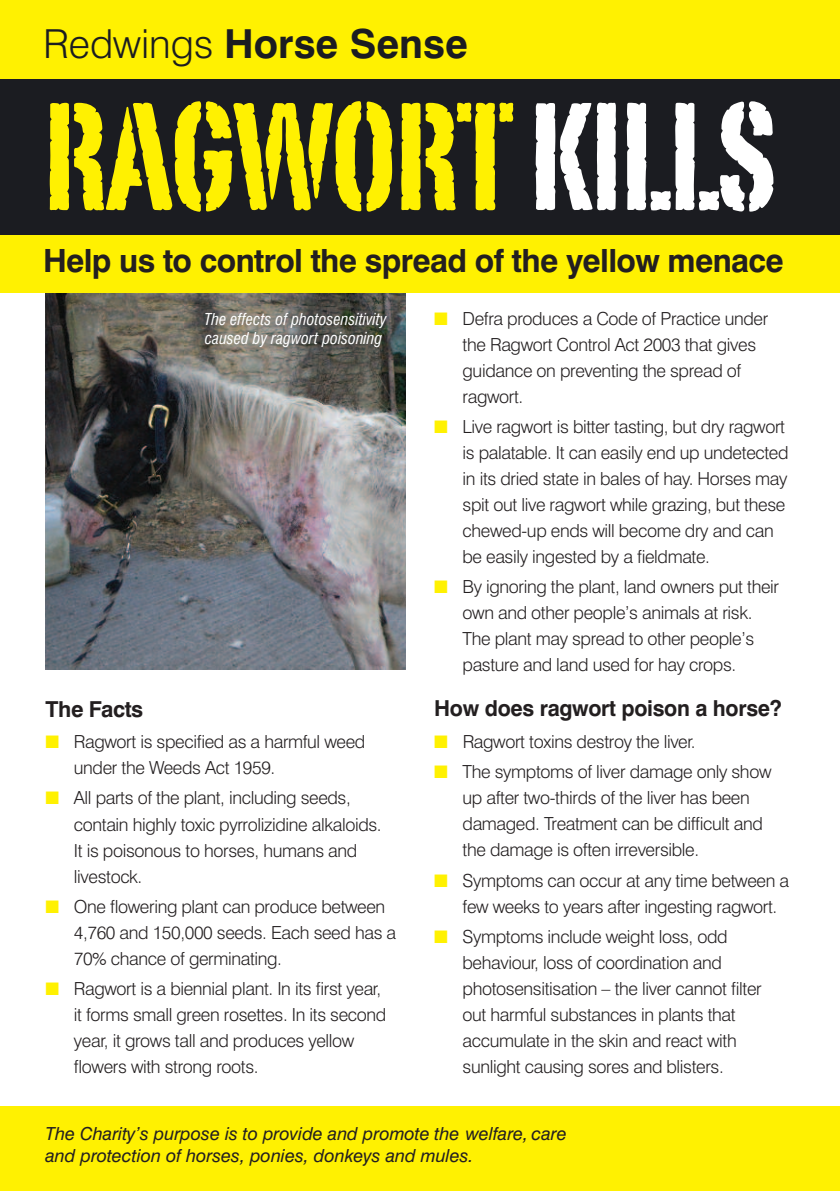
<style>
.page{position:relative;width:840px;height:1191px;background:#fff}
.page>*{position:absolute;margin:0;border:0;box-sizing:border-box;transform-origin:0 0}
.t1{font:150px "Portago ITCTT";letter-spacing:-.015em;color:#fff101}
.t2{font:700 40px "Swiss 721 BT";color:#1b1c21}
.t3{font:700 32px "Swiss 721 BT";letter-spacing:-.02em;color:#231f20}
.t4{font:700 22px "Swiss 721 BT";letter-spacing:-.015em;color:#231f20}
.t5{font:300 18px/26px "Swiss 721 BT";letter-spacing:-.02em;color:#231f20}
.t6{font:italic 18px/22px "Swiss 721 BT";color:#231f20}
.t7{font:italic condensed 16px/19.2px "Swiss 721 BT";color:#fff}
.s1{font-weight:300}
.s2{color:#fff}
.s3{color:#fff101}
</style>
<div class="page">
<div style="left:0;top:1106px;width:839px;height:85px;background:#fff101"></div>
<img style="left:46px;top:292px;width:359px;height:377px">
<div style="left:0;top:0;width:839px;height:292px;background:#fff101"></div>
<div style="left:0;top:79px;width:839px;height:156px;background:#1b1c21"></div>
<h2 class="t2" style="left:43px;top:29px;width:426px"><span class="s1">Redwings</span> Horse Sense</h2>
<h1 class="t1" style="left:43px;top:63px;width:734px">RAGWORT<span class="s2">KILLS</span></h1>
<h3 class="t3" style="left:43px;top:249px;width:741px">Help us to control the spread of the yellow menace</h3>
<p class="t7" style="left:205px;top:311px;width:183px">The effects of photosensitivity caused by ragwort poisoning</p>
<p class="t4" style="left:46px;top:700px;width:99px">The Facts</p>
<p class="t5" style="left:74px;top:730px;width:293px;text-indent:-28px"><span class="s3">■</span> Ragwort is specified as a harmful weed under the Weeds Act 1959.</p>
<p class="t5" style="left:74px;top:787px;width:309px;text-indent:-28px"><span class="s3">■</span> All parts of the plant, including seeds, contain highly toxic pyrrolizidine alkaloids.<br>It is poisonous to horses, humans and livestock.</p>
<p class="t5" style="left:74px;top:895px;width:323px;text-indent:-28px"><span class="s3">■</span> One flowering plant can produce between<br>4,760 and 150,000 seeds. Each seed has a<br>70% chance of germinating.</p>
<p class="t5" style="left:74px;top:977px;width:314px;text-indent:-28px"><span class="s3">■</span> Ragwort is a biennial plant. In its first year, it forms small green rosettes. In its second year, it grows tall and produces yellow flowers with strong roots.</p>
<p class="t5" style="left:462px;top:307px;width:307px;text-indent:-28px"><span class="s3">■</span> Defra produces a Code of Practice under the Ragwort Control Act 2003 that gives guidance on preventing the spread of ragwort.</p>
<p class="t5" style="left:462px;top:415px;width:327px;text-indent:-28px"><span class="s3">■</span> Live ragwort is bitter tasting, but dry ragwort is palatable. It can easily end up undetected in its dried state in bales of hay. Horses may spit out live ragwort while grazing, but these chewed-up ends will become dry and can be easily ingested by a fieldmate.</p>
<p class="t5" style="left:462px;top:575px;width:318px;text-indent:-28px"><span class="s3">■</span> By ignoring the plant, land owners put their own and other people’s animals at risk.<br>The plant may spread to other people’s pasture and land used for hay crops.</p>
<p class="t4" style="left:434px;top:700px;width:349px">How does ragwort poison a horse?</p>
<p class="t5" style="left:434px;top:730px;width:263px"><span class="s3">■</span> Ragwort toxins destroy the liver.</p>
<p class="t5" style="left:462px;top:760px;width:310px;text-indent:-28px"><span class="s3">■</span> The symptoms of liver damage only show up after two-thirds of the liver has been damaged. Treatment can be difficult and the damage is often irreversible.</p>
<p class="t5" style="left:462px;top:869px;width:328px;text-indent:-28px"><span class="s3">■</span> Symptoms can occur at any time between a few weeks to years after ingesting ragwort.</p>
<p class="t5" style="left:462px;top:925px;width:300px;text-indent:-28px"><span class="s3">■</span> Symptoms include weight loss, odd behaviour, loss of coordination and photosensitisation – the liver cannot filter out harmful substances in plants that accumulate in the skin and react with sunlight causing sores and blisters.</p>
<p class="t6" style="left:45px;top:1124px;width:522px">The Charity’s purpose is to provide and promote the welfare, care and protection of horses, ponies, donkeys and mules.</p>
</div>
